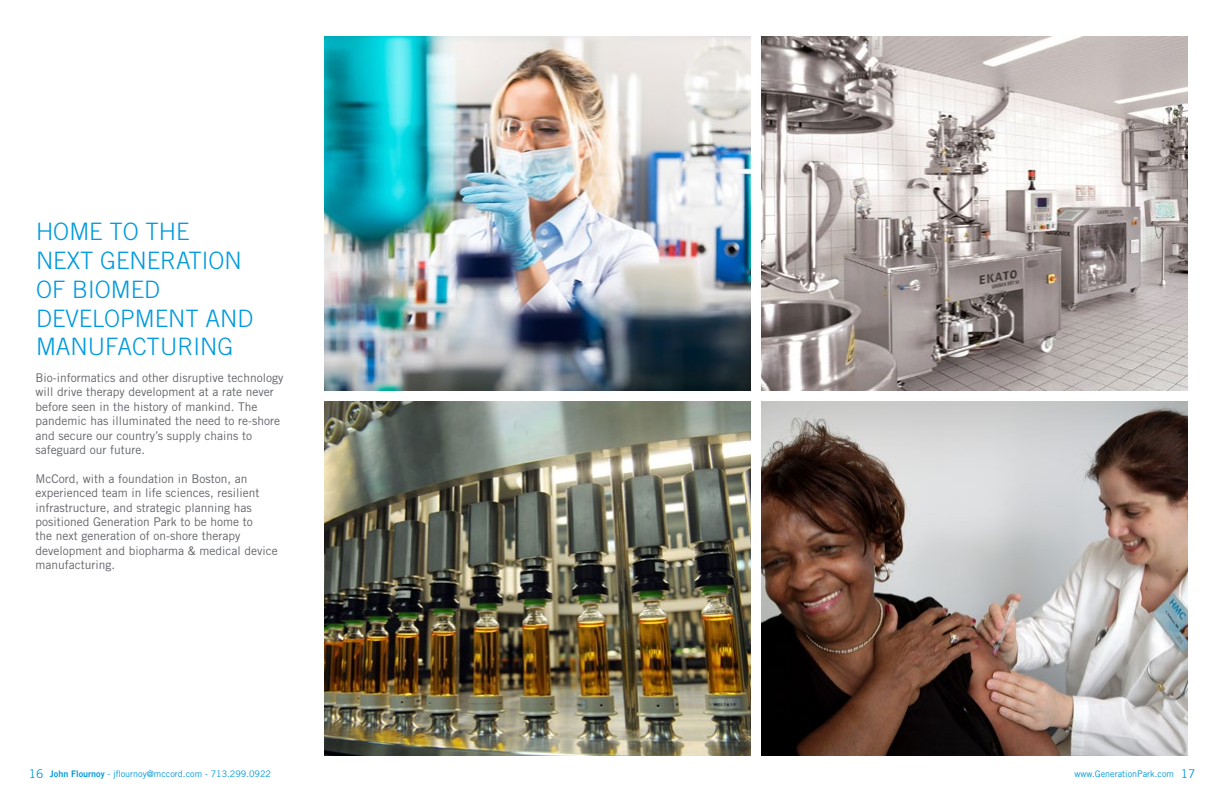
<style>
.page{position:relative;width:1224px;height:792px;background:#fff}
.page>*{position:absolute;margin:0;border:0;box-sizing:border-box;transform-origin:0 0}
.t1{font:300 24px/28.8px "Trade Gothic LT Std";color:#009ade}
.t2{font:12px/14.4px "Trade Gothic LT Std";color:#61646a}
.t3{font:9px "Trade Gothic LT Std";color:#009ade}
.s1{font-size:12px}
.s2{font-family:"Trade Gothic LT Std Bd 2"}
</style>
<div class="page">
<img style="left:324px;top:401px;width:427px;height:355px">
<img style="left:324px;top:36px;width:427px;height:355px">
<img style="left:761px;top:36px;width:427px;height:355px">
<img style="left:761px;top:401px;width:427px;height:355px">
<h1 class="t1" style="left:36px;top:217px;width:219px">HOME TO THE<br>NEXT GENERATION<br>OF BIOMED<br>DEVELOPMENT AND<br>MANUFACTURING</h1>
<p class="t2" style="left:35px;top:370px;width:249px">Bio-informatics and other disruptive technology will drive therapy development at a rate never before seen in the history of mankind. The pandemic has illuminated the need to re-shore and secure our country’s supply chains to safeguard our future.</p>
<p class="t2" style="left:35px;top:471px;width:244px">McCord, with a foundation in Boston, an experienced team in life sciences, resilient infrastructure, and strategic planning has positioned Generation Park to be home to<br>the next generation of on-shore therapy development and biopharma &amp; medical device manufacturing.</p>
<p class="t3" style="left:29px;top:769px;width:244px"><span class="s1">16</span> <span class="s2">John Flournoy</span> - jflournoy@mccord.com - 713.299.0922</p>
<p class="t3" style="left:1074px;top:769px;width:122px">www.GenerationPark.com <span class="s1">17</span></p>
</div>
